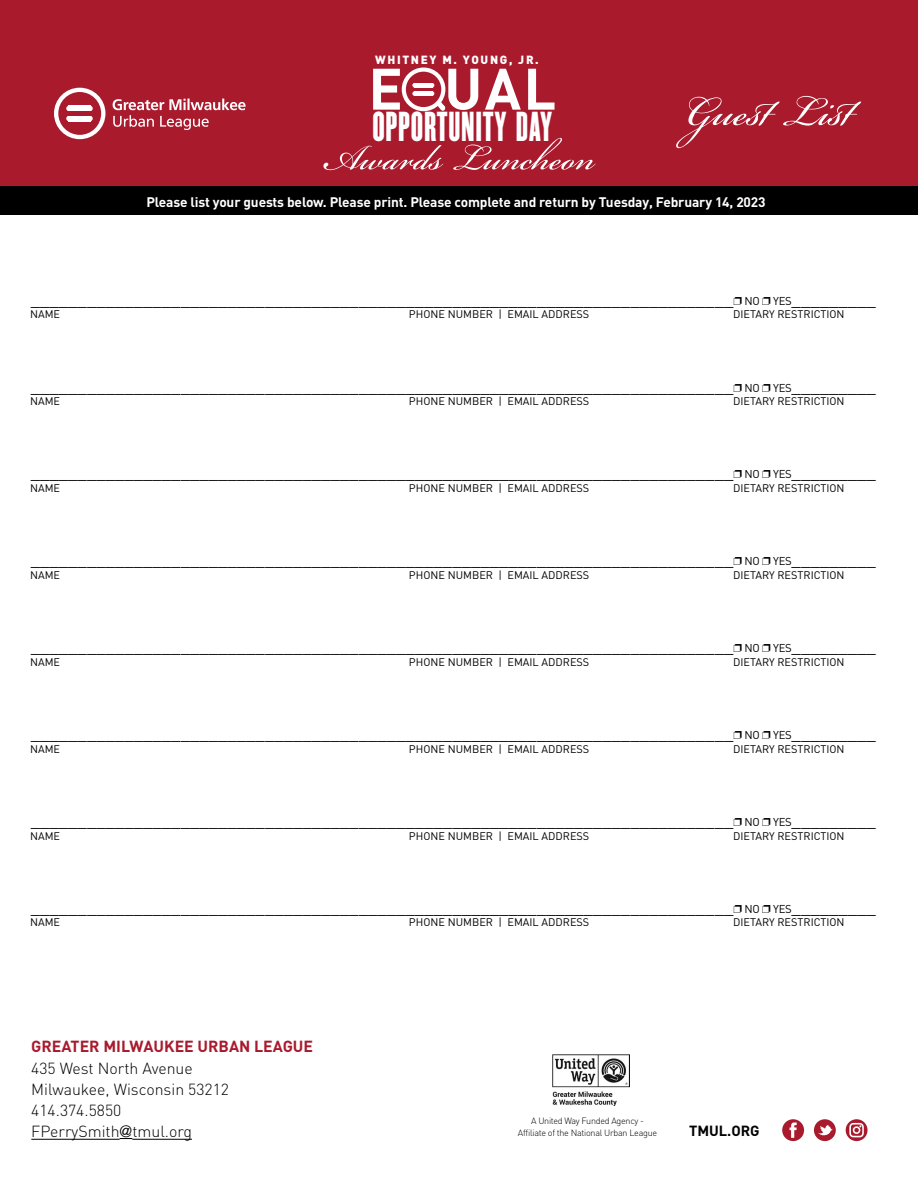
<style>
.page{position:relative;width:918px;height:1188px;background:#fff}
.page>*{position:absolute;margin:0;border:0;box-sizing:border-box;transform-origin:0 0}
.t1{font:64.35px "Bickham Script Pro";color:#fff}
.t2{font:54.9px "Bickham Script Pro";color:#fff}
.t3{font:36.6px "Champion Featherweight";letter-spacing:.02em;color:#fff}
.t4{font:17.4px "DIN";color:#000}
.t5{font:300 15.9px/21.1px "DIN";color:#000}
.t6{font:700 15.9px "DIN";color:#a91a2d}
.t7{font:700 14.55px "DIN";color:#000}
.t8{font:700 13.65px "DIN";letter-spacing:-.01em;color:#fff}
.t9{font:900 11.7px "DIN";letter-spacing:.14em;color:#fff}
.t10{font:10.95px "DIN";color:#000}
.t11{font:300 9px/12px "DIN";letter-spacing:-.03em;color:#000;text-align:center}
.s1{font-size:11.25px}
.s2{font-family:"Helvetica"}
</style>
<div class="page">
<div style="left:0;top:0;width:918px;height:198px;background:#a91a2d"></div>
<div style="left:0;top:186px;width:918px;height:29px;background:#000"></div>
<svg style="left:782px;top:1119px;width:22px;height:22px"></svg>
<svg style="left:814px;top:1119px;width:22px;height:22px"></svg>
<svg style="left:846px;top:1119px;width:22px;height:22px"></svg>
<img style="left:552px;top:1054px;width:77px;height:52px">
<hr style="left:31px;top:1139px;width:89px;height:1px;background:#000">
<svg style="left:120px;top:1138px;width:12px;height:1px"></svg>
<hr style="left:132px;top:1139px;width:60px;height:1px;background:#000">
<div style="left:54px;top:88px;width:51px;height:51px;border:4px solid #fff;border-radius:50%"></div>
<div style="left:68px;top:106px;width:23px;height:5px;background:#fff"></div>
<svg style="left:66px;top:106px;width:2px;height:15px"></svg>
<svg style="left:91px;top:106px;width:2px;height:15px"></svg>
<div style="left:68px;top:116px;width:23px;height:5px;background:#fff"></div>
<svg style="left:113px;top:99px;width:133px;height:31px"></svg>
<div style="left:402px;top:68px;width:43px;height:43px;border:4px solid #fff;border-radius:50%"></div>
<svg style="left:373px;top:69px;width:182px;height:42px"></svg>
<p class="t9" style="left:375px;top:51px;width:165px">WHITNEY M. YOUNG, JR.</p>
<h3 class="t3" style="left:372px;top:100px;width:181px">OPPORTUNITY DAY</h3>
<h2 class="t2" style="left:322px;top:118px;width:274px">Awards Luncheon</h2>
<h1 class="t1" style="left:685px;top:65px;width:180px">Guest List</h1>
<p class="t8" style="left:146px;top:192px;width:621px">Please list your guests below. Please print. Please complete and return by Tuesday, February 14, 2023</p>
<p class="t4" style="left:31px;top:288px;width:847px">___________________________________________________________________________ <span class="s1">NO YES</span>_________</p>
<p class="t10" style="left:30px;top:308px;width:32px">NAME</p>
<p class="t10" style="left:409px;top:308px;width:182px">PHONE NUMBER | EMAIL ADDRESS</p>
<p class="t10" style="left:733px;top:308px;width:113px">DIETARY RESTRICTION</p>
<p class="t4" style="left:31px;top:375px;width:847px">___________________________________________________________________________ <span class="s1">NO YES</span>_________</p>
<p class="t10" style="left:30px;top:395px;width:32px">NAME</p>
<p class="t10" style="left:409px;top:395px;width:182px">PHONE NUMBER | EMAIL ADDRESS</p>
<p class="t10" style="left:733px;top:395px;width:113px">DIETARY RESTRICTION</p>
<p class="t4" style="left:31px;top:462px;width:847px">___________________________________________________________________________ <span class="s1">NO YES</span>_________</p>
<p class="t10" style="left:30px;top:482px;width:32px">NAME</p>
<p class="t10" style="left:409px;top:482px;width:182px">PHONE NUMBER | EMAIL ADDRESS</p>
<p class="t10" style="left:733px;top:482px;width:113px">DIETARY RESTRICTION</p>
<p class="t4" style="left:31px;top:549px;width:847px">___________________________________________________________________________ <span class="s1">NO YES</span>_________</p>
<p class="t10" style="left:30px;top:569px;width:32px">NAME</p>
<p class="t10" style="left:409px;top:569px;width:182px">PHONE NUMBER | EMAIL ADDRESS</p>
<p class="t10" style="left:733px;top:569px;width:113px">DIETARY RESTRICTION</p>
<p class="t4" style="left:31px;top:636px;width:847px">___________________________________________________________________________ <span class="s1">NO YES</span>_________</p>
<p class="t10" style="left:30px;top:656px;width:32px">NAME</p>
<p class="t10" style="left:409px;top:656px;width:182px">PHONE NUMBER | EMAIL ADDRESS</p>
<p class="t10" style="left:733px;top:656px;width:113px">DIETARY RESTRICTION</p>
<p class="t4" style="left:31px;top:723px;width:847px">___________________________________________________________________________ <span class="s1">NO YES</span>_________</p>
<p class="t10" style="left:30px;top:743px;width:32px">NAME</p>
<p class="t10" style="left:409px;top:743px;width:182px">PHONE NUMBER | EMAIL ADDRESS</p>
<p class="t10" style="left:733px;top:743px;width:113px">DIETARY RESTRICTION</p>
<p class="t4" style="left:31px;top:810px;width:847px">___________________________________________________________________________ <span class="s1">NO YES</span>_________</p>
<p class="t10" style="left:30px;top:829px;width:32px">NAME</p>
<p class="t10" style="left:409px;top:829px;width:182px">PHONE NUMBER | EMAIL ADDRESS</p>
<p class="t10" style="left:733px;top:829px;width:113px">DIETARY RESTRICTION</p>
<p class="t4" style="left:31px;top:897px;width:847px">___________________________________________________________________________ <span class="s1">NO YES</span>_________</p>
<p class="t10" style="left:30px;top:916px;width:32px">NAME</p>
<p class="t10" style="left:409px;top:916px;width:182px">PHONE NUMBER | EMAIL ADDRESS</p>
<p class="t10" style="left:733px;top:916px;width:113px">DIETARY RESTRICTION</p>
<p class="t6" style="left:31px;top:1036px;width:283px">GREATER MILWAUKEE URBAN LEAGUE</p>
<p class="t5" style="left:31px;top:1057px;width:199px">435 West North Avenue<br>Milwaukee, Wisconsin 53212<br>414.374.5850<br>FPerrySmith<span class="s2">@</span>tmul.org</p>
<p class="t11" style="left:518px;top:1115px;width:141px">A United Way Funded Agency -<br>Affiliate of the National Urban League</p>
<p class="t7" style="left:689px;top:1121px;width:72px">TMUL.ORG</p>
</div>
